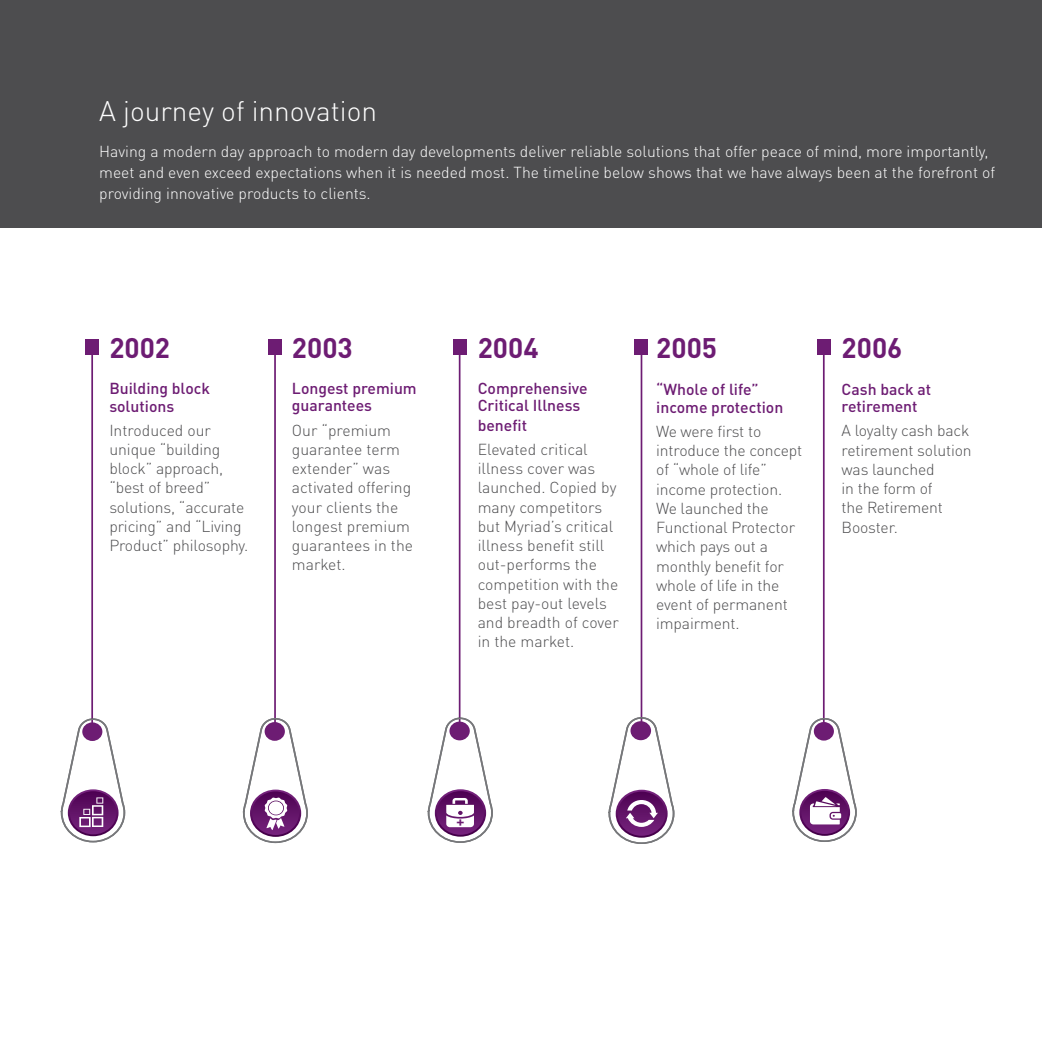
<style>
.page{position:relative;width:1042px;height:1042px;background:#fff}
.page>*{position:absolute;margin:0;border:0;box-sizing:border-box;transform-origin:0 0}
.t1{font:700 28px "DINOT";color:#6d1c73}
.t2{font:300 28px "DINOT";color:#fff}
.t3{font:300 15.75px/19.2px "DINOT";letter-spacing:-.01em;color:#4d4d4f}
.t4{font:300 15.75px/21px "DINOT";color:#fff}
.t5{font:500 15.75px/17.5px "DINOT";color:#6d1c73}
.t6{font:700 12.6px "Arial";color:#6d1c73;scale:1.08 1}
</style>
<div class="page">
<hr style="left:91px;top:346px;width:2px;height:387px;background:#6d1c73">
<div style="left:85px;top:339px;width:14px;height:15px;background:#6d1c73"></div>
<hr style="left:274px;top:346px;width:2px;height:387px;background:#6d1c73">
<div style="left:268px;top:339px;width:14px;height:15px;background:#6d1c73"></div>
<hr style="left:459px;top:346px;width:1px;height:387px;background:#6d1c73">
<div style="left:453px;top:339px;width:13px;height:15px;background:#6d1c73"></div>
<hr style="left:641px;top:346px;width:1px;height:387px;background:#6d1c73">
<div style="left:634px;top:339px;width:14px;height:15px;background:#6d1c73"></div>
<hr style="left:823px;top:346px;width:1px;height:387px;background:#6d1c73">
<div style="left:817px;top:339px;width:13px;height:15px;background:#6d1c73"></div>
<svg style="left:60px;top:717px;width:66px;height:126px"></svg>
<svg style="left:242px;top:717px;width:66px;height:127px"></svg>
<svg style="left:427px;top:717px;width:66px;height:126px"></svg>
<svg style="left:608px;top:716px;width:67px;height:128px"></svg>
<svg style="left:792px;top:717px;width:65px;height:125px"></svg>
<div style="left:0;top:0;width:1042px;height:227px;background:#4d4d4f"></div>
<h1 class="t2" style="left:99px;top:94px;width:279px">A journey of innovation</h1>
<p class="t4" style="left:99px;top:141px;width:897px">Having a modern day approach to modern day developments deliver reliable solutions that offer peace of mind, more importantly, meet and even exceed expectations when it is needed most. The timeline below shows that we have always been at the forefront of providing innovative products to clients.</p>
<h1 class="t1" style="left:109px;top:330px;width:62px">2002</h1>
<h1 class="t1" style="left:292px;top:330px;width:62px">2003</h1>
<h1 class="t1" style="left:478px;top:330px;width:62px">2004</h1>
<h1 class="t1" style="left:656px;top:330px;width:62px">2005</h1>
<h1 class="t1" style="left:841px;top:330px;width:62px">2006</h1>
<p class="t5" style="left:109px;top:379px;width:102px">Building block solutions</p>
<p class="t3" style="left:109px;top:420px;width:140px">Introduced our unique “building block” approach, “best of breed” solutions, “accurate pricing” and “Living<br>Product” philosophy.</p>
<p class="t5" style="left:656px;top:380px;width:129px">“Whole of life” income protection</p>
<p class="t3" style="left:656px;top:421px;width:148px">We were first to introduce the concept of “whole of life” income protection.<br>We launched the<br>Functional Protector which pays out a monthly benefit for whole of life in the event of permanent impairment.</p>
<p class="t5" style="left:292px;top:379px;width:126px">Longest premium guarantees</p>
<p class="t3" style="left:292px;top:420px;width:123px">Our “premium guarantee term extender” was activated offering your clients the longest premium guarantees in the market.</p>
<p class="t5" style="left:478px;top:379px;width:111px">Comprehensive<br>Critical Illness</p>
<p class="t5" style="left:478px;top:416px;width:51px">benefit</p>
<p class="t3" style="left:478px;top:439px;width:143px">Elevated critical illness cover was launched. Copied by many competitors but Myriad’s critical illness benefit still out-performs the competition with the best pay-out levels and breadth of cover in the market.</p>
<p class="t5" style="left:841px;top:380px;width:91px">Cash back at retirement</p>
<p class="t3" style="left:841px;top:421px;width:132px">A loyalty cash back retirement solution was launched<br>in the form of<br>the Retirement<br>Booster.</p>
<p class="t6" style="left:456px;top:814px;width:15px">++</p>
</div>
